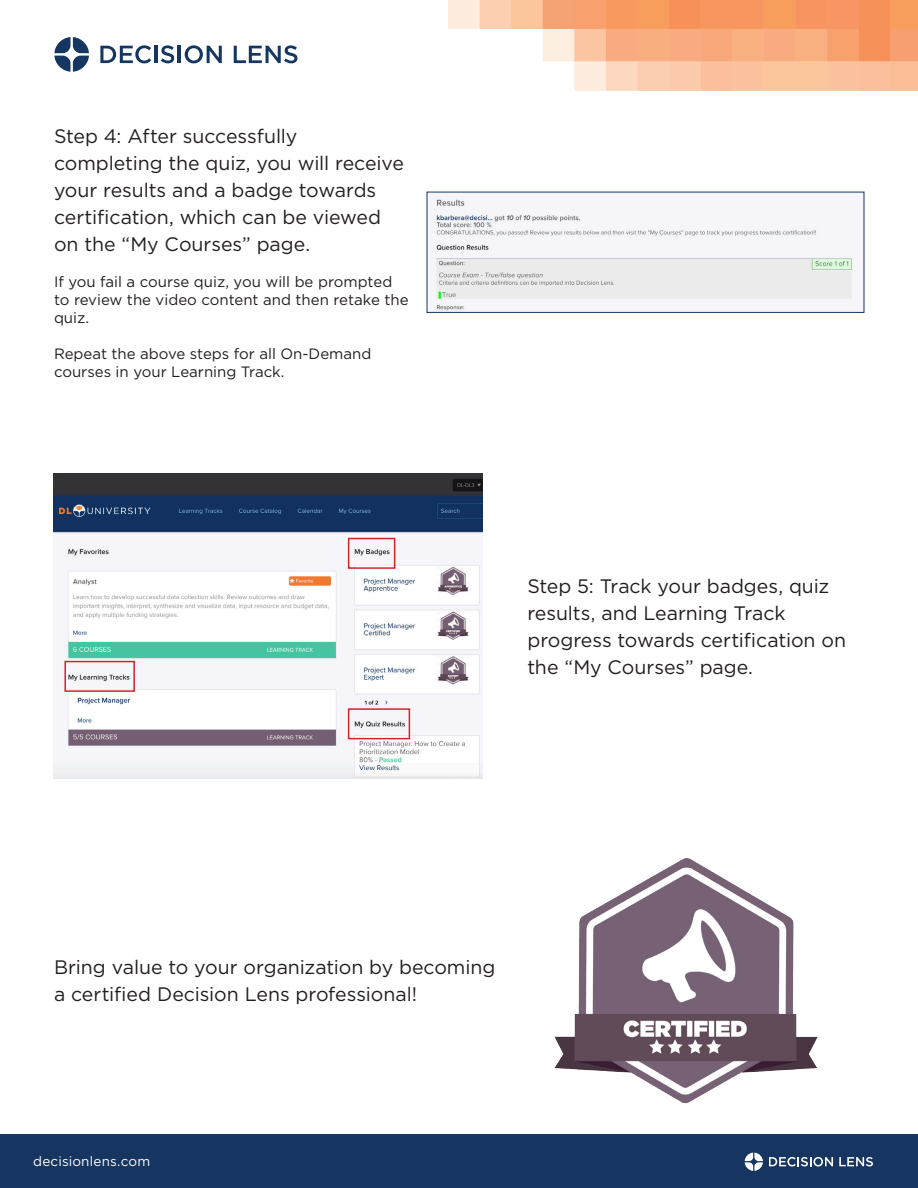
<style>
.page{position:relative;width:918px;height:1188px;background:#fff}
.page>*{position:absolute;margin:0;border:0;box-sizing:border-box;transform-origin:0 0}
.t1{font:19.5px/27px "Gotham";letter-spacing:-.005em;color:#231f20}
.t2{font:15px/18px "Gotham";color:#231f20}
.t3{font:13.5px "Gotham";letter-spacing:.01em;color:#fff}
</style>
<div class="page">
<div style="left:0;top:1134px;width:918px;height:54px;background:#163561"></div>
<svg style="left:769px;top:1157px;width:64px;height:9px"></svg>
<svg style="left:839px;top:1157px;width:34px;height:9px"></svg>
<svg style="left:745px;top:1153px;width:18px;height:18px"></svg>
<svg style="left:100px;top:45px;width:51px;height:18px"></svg>
<hr style="left:154px;top:46px;width:3px;height:17px;background:#153661">
<svg style="left:161px;top:45px;width:13px;height:18px"></svg>
<hr style="left:178px;top:46px;width:3px;height:17px;background:#153661">
<svg style="left:185px;top:45px;width:37px;height:18px"></svg>
<svg style="left:234px;top:45px;width:63px;height:18px"></svg>
<svg style="left:54px;top:37px;width:35px;height:35px"></svg>
<img style="left:448px;top:0;width:470px;height:91px">
<img style="left:433px;top:198px;width:422px;height:113px">
<div style="left:427px;top:192px;width:437px;height:121px;border:1px solid #163561"></div>
<img style="left:53px;top:473px;width:429px;height:306px">
<div style="left:348px;top:538px;width:47px;height:31px;border:2px solid #d1232a"></div>
<div style="left:348px;top:708px;width:62px;height:31px;border:2px solid #d1232a"></div>
<div style="left:64px;top:661px;width:71px;height:31px;border:2px solid #d1232a"></div>
<img style="left:554px;top:858px;width:264px;height:246px">
<p class="t1" style="left:54px;top:122px;width:351px">Step 4: After successfully completing the quiz, you will receive your results and a badge towards certification, which can be viewed on the “My Courses” page.</p>
<p class="t2" style="left:54px;top:272px;width:356px">If you fail a course quiz, you will be prompted to review the video content and then retake the quiz.</p>
<p class="t2" style="left:54px;top:344px;width:319px">Repeat the above steps for all On-Demand courses in your Learning Track.</p>
<p class="t1" style="left:527px;top:572px;width:320px">Step 5: Track your badges, quiz results, and Learning Track progress towards certification on the “My Courses” page.</p>
<p class="t1" style="left:54px;top:954px;width:443px">Bring value to your organization by becoming a certified Decision Lens professional!</p>
<p class="t3" style="left:33px;top:1152px;width:118px">decisionlens.com</p>
</div>
